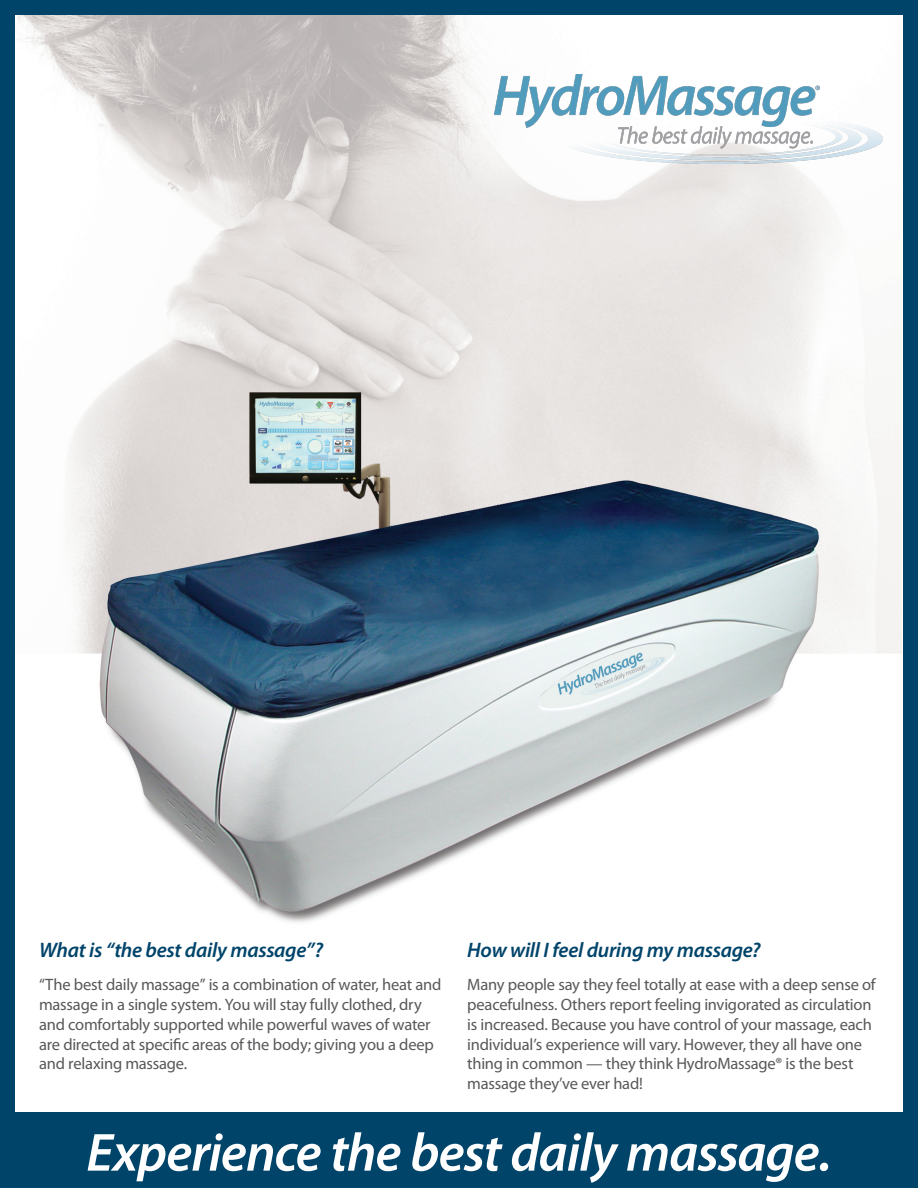
<style>
.page{position:relative;width:918px;height:1188px;background:#fff}
.page>*{position:absolute;margin:0;border:0;box-sizing:border-box;transform-origin:0 0}
.t1{font:italic 600 54px "Myriad Pro";letter-spacing:-.02em;color:#fff}
.t2{font:italic 600 21px "Myriad Pro";letter-spacing:-.015em;color:#00446a}
.t3{font:16.5px/19.8px "Myriad Pro";letter-spacing:-.015em;color:#57585a}
</style>
<div class="page">
<img style="left:16px;top:16px;width:886px;height:1097px">
<div style="left:0;top:0;width:918px;height:1188px;border:15px solid #00446a"></div>
<img style="left:494px;top:75px;width:388px;height:89px">
<div style="left:0;top:1113px;width:918px;height:75px;background:#00446a"></div>
<p class="t2" style="left:467px;top:936px;width:295px">How will I feel during my massage?</p>
<p class="t3" style="left:467px;top:974px;width:410px">Many people say they feel totally at ease with a deep sense of peacefulness. Others report feeling invigorated as circulation is increased. Because you have control of your massage, each individual’s experience will vary. However, they all have one thing in common — they think HydroMassage® is the best massage they’ve ever had!</p>
<h1 class="t1" style="left:86px;top:1118px;width:747px">Experience the best daily massage.</h1>
<p class="t2" style="left:39px;top:936px;width:285px">What is “the best daily massage”?</p>
<p class="t3" style="left:39px;top:974px;width:404px">“The best daily massage” is a combination of water, heat and massage in a single system. You will stay fully clothed, dry and comfortably supported while powerful waves of water are directed at specific areas of the body; giving you a deep and relaxing massage.</p>
</div>
